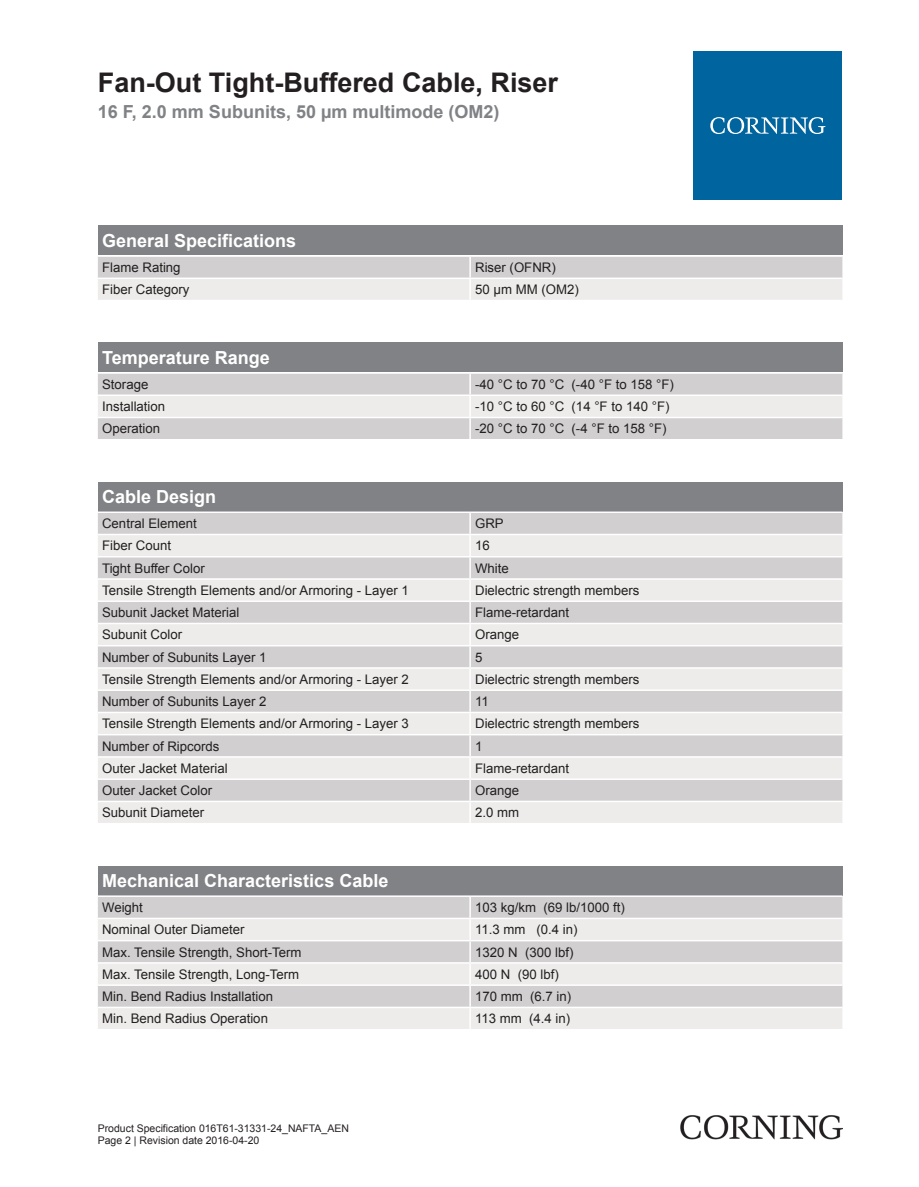
<style>
.page{position:relative;width:919px;height:1187px;background:#fff}
.page>*{position:absolute;margin:0;border:0;box-sizing:border-box;transform-origin:0 0}
.t1{font:700 27px "Arial";color:#231f20}
.t2{font:700 18px "Arial";color:#fff}
.t3{font:700 18px "Arial";color:#808285}
.t4{font:13.2px "Arial";color:#231f20}
.t5{font:10.5px/12.6px "Arial";color:#231f20}
</style>
<div class="page">
<div style="left:98px;top:225px;width:744px;height:30px;background:#808285"></div>
<svg style="left:98px;top:257px;width:744px;height:43px;background:#dfdddd"></svg>
<hr style="left:469px;top:257px;width:2px;height:20px;background:#fff">
<hr style="left:469px;top:279px;width:2px;height:21px;background:#fff">
<hr style="left:98px;top:277px;width:372px;height:2px;background:#fff">
<hr style="left:470px;top:277px;width:372px;height:2px;background:#fff">
<div style="left:98px;top:342px;width:744px;height:30px;background:#808285"></div>
<div style="left:98px;top:374px;width:744px;height:65px;background:#d1cfcf"></div>
<div style="left:98px;top:396px;width:744px;height:21px;background:#edeceb"></div>
<hr style="left:469px;top:374px;width:2px;height:20px;background:#fff">
<hr style="left:469px;top:396px;width:2px;height:21px;background:#fff">
<hr style="left:469px;top:418px;width:2px;height:21px;background:#fff">
<hr style="left:98px;top:394px;width:372px;height:2px;background:#fff">
<hr style="left:470px;top:394px;width:372px;height:2px;background:#fff">
<hr style="left:98px;top:417px;width:372px;height:1px;background:#fff">
<hr style="left:470px;top:417px;width:372px;height:1px;background:#fff">
<div style="left:98px;top:481px;width:744px;height:30px;background:#808285"></div>
<div style="left:98px;top:513px;width:744px;height:20px;background:#d1cfcf"></div>
<svg style="left:98px;top:535px;width:744px;height:287px;background:#e0dfde"></svg>
<hr style="left:469px;top:513px;width:2px;height:20px;background:#fff">
<hr style="left:469px;top:535px;width:2px;height:21px;background:#fff">
<hr style="left:469px;top:557px;width:2px;height:21px;background:#fff">
<hr style="left:469px;top:579px;width:2px;height:21px;background:#fff">
<hr style="left:469px;top:602px;width:2px;height:20px;background:#fff">
<hr style="left:469px;top:624px;width:2px;height:21px;background:#fff">
<hr style="left:469px;top:646px;width:2px;height:21px;background:#fff">
<hr style="left:469px;top:668px;width:2px;height:21px;background:#fff">
<hr style="left:469px;top:691px;width:2px;height:20px;background:#fff">
<hr style="left:469px;top:713px;width:2px;height:21px;background:#fff">
<hr style="left:469px;top:735px;width:2px;height:21px;background:#fff">
<hr style="left:469px;top:757px;width:2px;height:21px;background:#fff">
<hr style="left:469px;top:779px;width:2px;height:21px;background:#fff">
<hr style="left:469px;top:802px;width:2px;height:20px;background:#fff">
<hr style="left:98px;top:556px;width:372px;height:1px;background:#fff">
<hr style="left:470px;top:556px;width:372px;height:1px;background:#fff">
<hr style="left:98px;top:578px;width:372px;height:1px;background:#fff">
<hr style="left:470px;top:578px;width:372px;height:1px;background:#fff">
<hr style="left:98px;top:600px;width:372px;height:2px;background:#fff">
<hr style="left:470px;top:600px;width:372px;height:2px;background:#fff">
<hr style="left:98px;top:622px;width:372px;height:2px;background:#fff">
<hr style="left:470px;top:622px;width:372px;height:2px;background:#fff">
<hr style="left:98px;top:645px;width:372px;height:1px;background:#fff">
<hr style="left:470px;top:645px;width:372px;height:1px;background:#fff">
<hr style="left:98px;top:667px;width:372px;height:1px;background:#fff">
<hr style="left:470px;top:667px;width:372px;height:1px;background:#fff">
<hr style="left:98px;top:689px;width:372px;height:2px;background:#fff">
<hr style="left:470px;top:689px;width:372px;height:2px;background:#fff">
<hr style="left:98px;top:711px;width:372px;height:2px;background:#fff">
<hr style="left:470px;top:711px;width:372px;height:2px;background:#fff">
<hr style="left:98px;top:734px;width:372px;height:1px;background:#fff">
<hr style="left:470px;top:734px;width:372px;height:1px;background:#fff">
<hr style="left:98px;top:756px;width:372px;height:1px;background:#fff">
<hr style="left:470px;top:756px;width:372px;height:1px;background:#fff">
<hr style="left:98px;top:778px;width:372px;height:1px;background:#fff">
<hr style="left:470px;top:778px;width:372px;height:1px;background:#fff">
<hr style="left:98px;top:800px;width:372px;height:2px;background:#fff">
<hr style="left:470px;top:800px;width:372px;height:2px;background:#fff">
<div style="left:98px;top:865px;width:744px;height:30px;background:#808285"></div>
<div style="left:98px;top:897px;width:744px;height:20px;background:#d1cfcf"></div>
<svg style="left:98px;top:919px;width:744px;height:109px;background:#e2e0e0"></svg>
<hr style="left:469px;top:896px;width:2px;height:21px;background:#fff">
<hr style="left:469px;top:919px;width:2px;height:20px;background:#fff">
<hr style="left:469px;top:941px;width:2px;height:21px;background:#fff">
<hr style="left:469px;top:963px;width:2px;height:21px;background:#fff">
<hr style="left:469px;top:985px;width:2px;height:21px;background:#fff">
<hr style="left:469px;top:1008px;width:2px;height:20px;background:#fff">
<hr style="left:98px;top:939px;width:372px;height:2px;background:#fff">
<hr style="left:470px;top:939px;width:372px;height:2px;background:#fff">
<hr style="left:98px;top:962px;width:372px;height:1px;background:#fff">
<hr style="left:470px;top:962px;width:372px;height:1px;background:#fff">
<hr style="left:98px;top:984px;width:372px;height:1px;background:#fff">
<hr style="left:470px;top:984px;width:372px;height:1px;background:#fff">
<hr style="left:98px;top:1006px;width:372px;height:2px;background:#fff">
<hr style="left:470px;top:1006px;width:372px;height:2px;background:#fff">
<div style="left:693px;top:51px;width:149px;height:149px;background:#00649e"></div>
<svg style="left:710px;top:117px;width:115px;height:17px"></svg>
<img style="left:680px;top:1115px;width:162px;height:24px">
<h1 class="t1" style="left:98px;top:64px;width:462px">Fan-Out Tight-Buffered Cable, Riser</h1>
<h2 class="t3" style="left:98px;top:100px;width:403px">16 F, 2.0 mm Subunits, 50 µm multimode (OM2)</h2>
<h2 class="t2" style="left:102px;top:228px;width:196px">General Specifications</h2>
<p class="t4" style="left:102px;top:258px;width:80px">Flame Rating</p>
<p class="t4" style="left:475px;top:258px;width:82px">Riser (OFNR)</p>
<p class="t4" style="left:102px;top:281px;width:89px">Fiber Category</p>
<p class="t4" style="left:475px;top:281px;width:105px">50 µm MM (OM2)</p>
<h2 class="t2" style="left:102px;top:345px;width:169px">Temperature Range</h2>
<p class="t4" style="left:102px;top:375px;width:48px">Storage</p>
<p class="t4" style="left:475px;top:375px;width:200px">-40 °C to 70 °C (-40 °F to 158 °F)</p>
<p class="t4" style="left:102px;top:398px;width:65px">Installation</p>
<p class="t4" style="left:475px;top:398px;width:196px">-10 °C to 60 °C (14 °F to 140 °F)</p>
<p class="t4" style="left:102px;top:420px;width:59px">Operation</p>
<p class="t4" style="left:475px;top:420px;width:193px">-20 °C to 70 °C (-4 °F to 158 °F)</p>
<h2 class="t2" style="left:102px;top:485px;width:116px">Cable Design</h2>
<p class="t4" style="left:102px;top:515px;width:96px">Central Element</p>
<p class="t4" style="left:475px;top:515px;width:30px">GRP</p>
<p class="t4" style="left:102px;top:537px;width:70px">Fiber Count</p>
<p class="t4" style="left:475px;top:537px;width:16px">16</p>
<p class="t4" style="left:102px;top:559px;width:104px">Tight Buffer Color</p>
<p class="t4" style="left:475px;top:559px;width:35px">White</p>
<p class="t4" style="left:102px;top:581px;width:308px">Tensile Strength Elements and/or Armoring - Layer 1</p>
<p class="t4" style="left:475px;top:581px;width:166px">Dielectric strength members</p>
<p class="t4" style="left:102px;top:603px;width:139px">Subunit Jacket Material</p>
<p class="t4" style="left:475px;top:603px;width:95px">Flame-retardant</p>
<p class="t4" style="left:102px;top:626px;width:81px">Subunit Color</p>
<p class="t4" style="left:475px;top:626px;width:46px">Orange</p>
<p class="t4" style="left:102px;top:648px;width:166px">Number of Subunits Layer 1</p>
<p class="t4" style="left:475px;top:648px;width:9px">5</p>
<p class="t4" style="left:102px;top:670px;width:308px">Tensile Strength Elements and/or Armoring - Layer 2</p>
<p class="t4" style="left:475px;top:670px;width:166px">Dielectric strength members</p>
<p class="t4" style="left:102px;top:692px;width:166px">Number of Subunits Layer 2</p>
<p class="t4" style="left:475px;top:692px;width:15px">11</p>
<p class="t4" style="left:102px;top:715px;width:308px">Tensile Strength Elements and/or Armoring - Layer 3</p>
<p class="t4" style="left:475px;top:715px;width:166px">Dielectric strength members</p>
<p class="t4" style="left:102px;top:737px;width:119px">Number of Ripcords</p>
<p class="t4" style="left:475px;top:737px;width:9px">1</p>
<p class="t4" style="left:102px;top:759px;width:127px">Outer Jacket Material</p>
<p class="t4" style="left:475px;top:759px;width:95px">Flame-retardant</p>
<p class="t4" style="left:102px;top:781px;width:112px">Outer Jacket Color</p>
<p class="t4" style="left:475px;top:781px;width:46px">Orange</p>
<p class="t4" style="left:102px;top:803px;width:103px">Subunit Diameter</p>
<p class="t4" style="left:475px;top:803px;width:46px">2.0 mm</p>
<h2 class="t2" style="left:102px;top:868px;width:288px">Mechanical Characteristics Cable</h2>
<p class="t4" style="left:102px;top:898px;width:42px">Weight</p>
<p class="t4" style="left:475px;top:898px;width:151px">103 kg/km (69 lb/1000 ft)</p>
<p class="t4" style="left:102px;top:920px;width:144px">Nominal Outer Diameter</p>
<p class="t4" style="left:475px;top:920px;width:104px">11.3 mm (0.4 in)</p>
<p class="t4" style="left:102px;top:943px;width:201px">Max. Tensile Strength, Short-Term</p>
<p class="t4" style="left:475px;top:943px;width:100px">1320 N (300 lbf)</p>
<p class="t4" style="left:102px;top:965px;width:199px">Max. Tensile Strength, Long-Term</p>
<p class="t4" style="left:475px;top:965px;width:85px">400 N (90 lbf)</p>
<p class="t4" style="left:102px;top:987px;width:172px">Min. Bend Radius Installation</p>
<p class="t4" style="left:475px;top:987px;width:98px">170 mm (6.7 in)</p>
<p class="t4" style="left:102px;top:1009px;width:167px">Min. Bend Radius Operation</p>
<p class="t4" style="left:475px;top:1009px;width:97px">113 mm (4.4 in)</p>
<p class="t5" style="left:98px;top:1121px;width:252px">Product Specification 016T61-31331-24_NAFTA_AEN<br>Page 2 | Revision date 2016-04-20</p>
</div>
